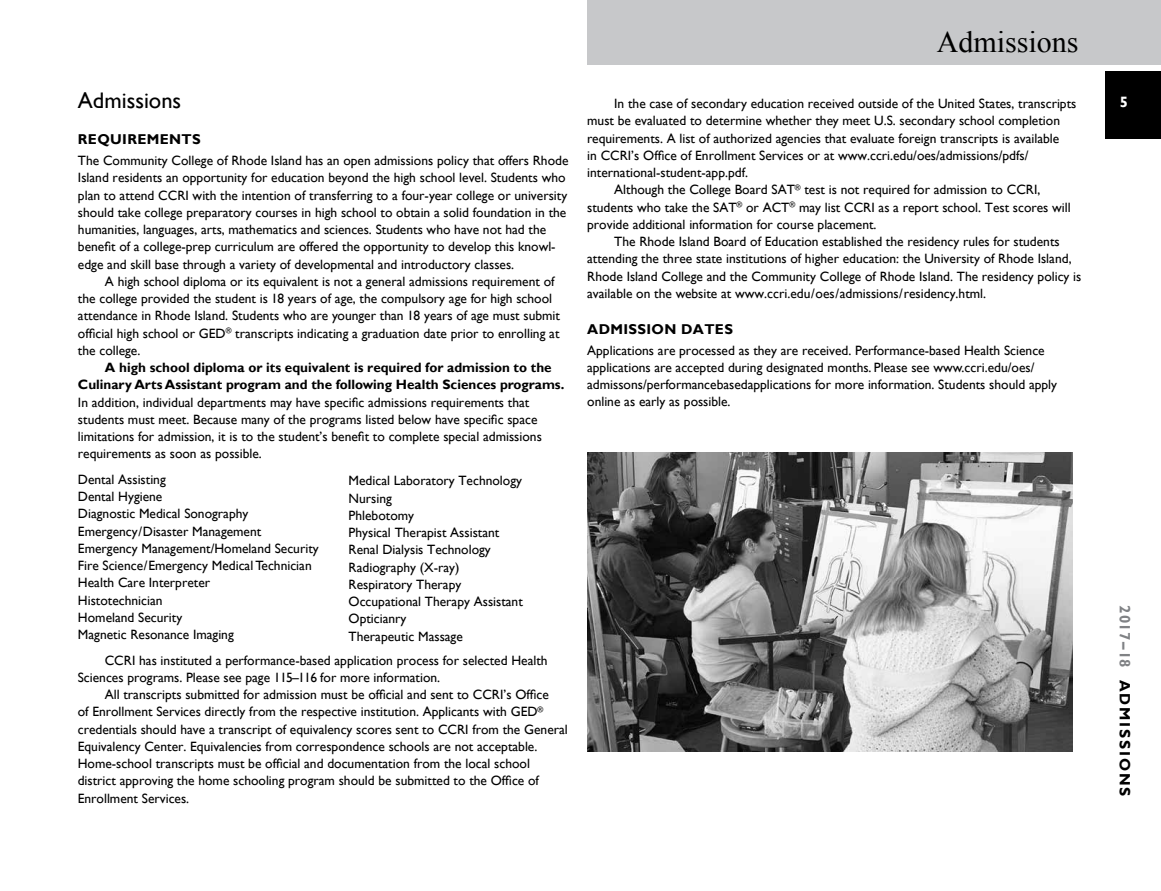
<style>
.page{position:relative;width:1161px;height:891px;background:#fff}
.page>*{position:absolute;margin:0;border:0;box-sizing:border-box;transform-origin:0 0}
.t1{font:30px "Times New Roman";color:#000}
.t2{font:22.5px "Gill Sans";color:#000}
.t3{font:700 15px "Gill Sans";letter-spacing:.125em;color:#000}
.t4{font:700 15px "Gill Sans";color:#fff}
.t5{font:700 14.25px "Gill Sans";letter-spacing:.025em;color:#000}
.t6{font:13.5px/17.2px "Gill Sans";color:#000}
.t7{font:700 13.5px/17.2px "Gill Sans";color:#000}
.s1{color:#808285}
</style>
<div class="page">
<div style="left:587px;top:0;width:574px;height:64px;background:#c7c8ca"></div>
<div style="left:1106px;top:71px;width:55px;height:68px;background:#000"></div>
<img style="left:587px;top:452px;width:485px;height:299px">
<h2 class="t2" style="left:78px;top:88px;width:105px">Admissions</h2>
<p class="t5" style="left:78px;top:131px;width:55px">Requirements</p>
<p class="t6" style="left:78px;top:152px;width:492px">The Community College of Rhode Island has an open admissions policy that offers Rhode Island residents an opportunity for education beyond the high school level. Students who plan to attend CCRI with the intention of transferring to a four-year college or university should take college preparatory courses in high school to obtain a solid foundation in the humanities, languages, arts, mathematics and sciences. Students who have not had the benefit of a college-prep curriculum are offered the opportunity to develop this knowl&shy;edge and skill base through a variety of developmental and introductory classes.</p>
<p class="t6" style="left:78px;top:273px;width:484px;text-indent:27px">A high school diploma or its equivalent is not a general admissions requirement of the college provided the student is 18 years of age, the compulsory age for high school attendance in Rhode Island. Students who are younger than 18 years of age must submit official high school or GED<sup>®</sup> transcripts indicating a graduation date prior to enrolling at the college.</p>
<p class="t7" style="left:78px;top:359px;width:488px;text-indent:27px">A high school diploma or its equivalent is required for admission to the<br>Culinary Arts Assistant program and the following Health Sciences programs.</p>
<p class="t6" style="left:78px;top:394px;width:465px">In addition, individual departments may have specific admissions requirements that students must meet. Because many of the programs listed below have specific space limitations for admission, it is to the student’s benefit to complete special admissions requirements as soon as possible.</p>
<p class="t6" style="left:78px;top:471px;width:242px">Dental Assisting<br>Dental Hygiene<br>Diagnostic Medical Sonography<br>Emergency/Disaster Management<br>Emergency Management/Homeland Security<br>Fire Science/Emergency Medical Technician<br>Health Care Interpreter<br>Histotechnician<br>Homeland Security<br>Magnetic Resonance Imaging</p>
<p class="t6" style="left:349px;top:472px;width:176px">Medical Laboratory Technology<br>Nursing<br>Phlebotomy<br>Physical Therapist Assistant<br>Renal Dialysis Technology<br>Radiography (X-ray)<br>Respiratory Therapy<br>Occupational Therapy Assistant<br>Opticianry<br>Therapeutic Massage</p>
<p class="t6" style="left:78px;top:652px;width:471px;text-indent:27px">CCRI has instituted a performance-based application process for selected Health<br>Sciences programs. Please see page 115–116 for more information.</p>
<p class="t6" style="left:78px;top:686px;width:492px;text-indent:27px">All transcripts submitted for admission must be official and sent to CCRI’s Office<br>of Enrollment Services directly from the respective institution. Applicants with GED<sup>® </sup>credentials should have a transcript of equivalency scores sent to CCRI from the General Equivalency Center. Equivalencies from correspondence schools are not acceptable.<br>Home-school transcripts must be official and documentation from the local school district approving the home schooling program should be submitted to the Office of Enrollment Services.</p>
<h1 class="t1" style="left:937px;top:22px;width:143px">Admissions</h1>
<p class="t6" style="left:614px;top:95px;width:464px">In the case of secondary education received outside of the United States, transcripts</p>
<p class="t6" style="left:587px;top:112px;width:474px">must be evaluated to determine whether they meet U.S. secondary school completion</p>
<p class="t6" style="left:587px;top:130px;width:474px">requirements. A list of authorized agencies that evaluate foreign transcripts is available</p>
<p class="t6" style="left:587px;top:147px;width:443px">in CCRI’s Office of Enrollment Services or at www.ccri.edu/oes/admissions/pdfs/</p>
<p class="t6" style="left:587px;top:164px;width:162px">international-student-app.pdf.</p>
<p class="t6" style="left:614px;top:181px;width:428px">Although the College Board SAT<sup>®</sup> test is not required for admission to CCRI,</p>
<p class="t6" style="left:587px;top:199px;width:485px">students who take the SAT<sup>®</sup> or ACT<sup>®</sup> may list CCRI as a report school. Test scores will</p>
<p class="t6" style="left:587px;top:216px;width:291px">provide additional information for course placement.</p>
<p class="t6" style="left:614px;top:233px;width:447px">The Rhode Island Board of Education established the residency rules for students</p>
<p class="t6" style="left:587px;top:250px;width:486px">attending the three state institutions of higher education: the University of Rhode Island,</p>
<p class="t6" style="left:587px;top:268px;width:496px">Rhode Island College and the Community College of Rhode Island. The residency policy is</p>
<p class="t6" style="left:587px;top:285px;width:400px">available on the website at www.ccri.edu/oes/admissions/residency.html.</p>
<p class="t5" style="left:587px;top:321px;width:147px">ADMISSION DATES</p>
<p class="t6" style="left:587px;top:342px;width:471px">Applications are processed as they are received. Performance-based Health Science applications are accepted during designated months. Please see www.ccri.edu/oes/ admissons/performancebasedapplications for more information. Students should apply online as early as possible.</p>
<p class="t4" style="left:1120px;top:93px;width:10px">5</p>
<p class="t3" style="left:1134px;top:605px;width:193px;rotate:90deg"><span class="s1">2017–18</span> ADMISSIONS</p>
</div>
